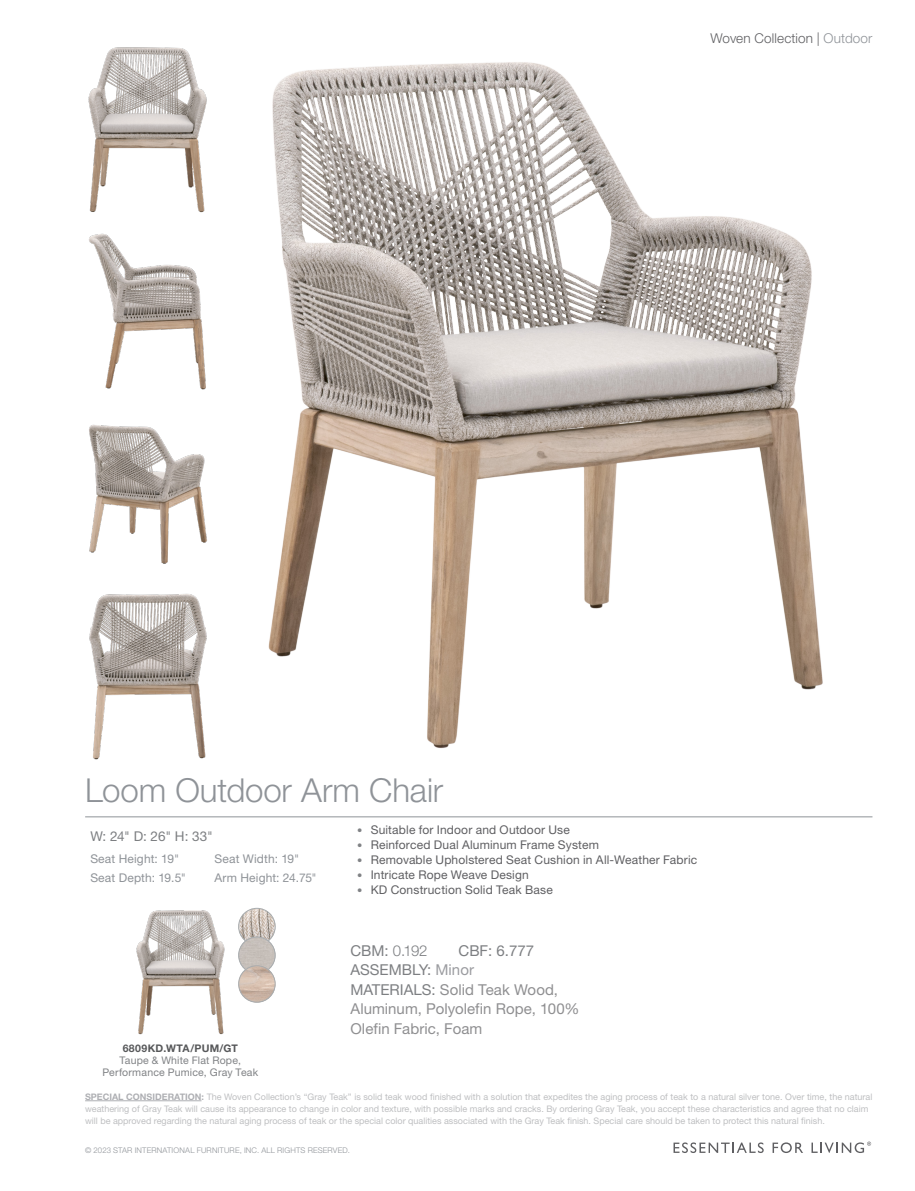
<style>
.page{position:relative;width:915px;height:1191px;background:#fff}
.page>*{position:absolute;margin:0;border:0;box-sizing:border-box;transform-origin:0 0}
.t1{font:300 33px "Helvetica Neue";letter-spacing:-.005em;color:#8f9398}
.t2{font:15px/19.5px "Helvetica Neue";letter-spacing:.005em;color:#8f8f91}
.t3{font:15px "Helvetica Neue";color:#7d7f82}
.t4{font:300 15px "Helvetica Neue";color:#7d7f82}
.t5{font:300 13.5px "Helvetica Neue";letter-spacing:.01em;color:#5f5f62}
.t6{font:13.5px "Helvetica Neue";color:#7d7f82}
.t7{font:12px "Helvetica Neue";letter-spacing:.015em;color:#5f5f62}
.t8{font:12px "Helvetica Neue";letter-spacing:.015em;color:#8f9398}
.t9{font:10.5px/12px "Helvetica Neue";letter-spacing:.02em;color:#808285;text-align:center}
.t10{font:700 10.5px "Helvetica Neue";letter-spacing:.03em;color:#57585a}
.t11{font:9px/12px "Helvetica Neue";color:#bebfc1}
.t12{font:300 7.8px "Helvetica Neue";letter-spacing:.02em;color:#8f9398}
.s1{color:#8f9398}
.s2{font-size:10.5px;color:#808285}
.s3{font-weight:400}
.s4{color:#9b9ca0}
.s5{color:#7d7f82}
.s6{font-weight:700;color:#aeafb3}
</style>
<div class="page">
<svg style="left:673px;top:1142px;width:90px;height:11px"></svg>
<svg style="left:772px;top:1142px;width:30px;height:11px"></svg>
<svg style="left:811px;top:1141px;width:59px;height:12px"></svg>
<hr style="left:85px;top:816px;width:787px;height:1px;background:#8f9398">
<hr style="left:85px;top:1100px;width:116px;height:1px;background:#aeafb3">
<img style="left:268px;top:62px;width:555px;height:686px">
<img style="left:89px;top:233px;width:117px;height:157px">
<img style="left:89px;top:593px;width:118px;height:167px">
<img style="left:89px;top:424px;width:118px;height:140px">
<img style="left:88px;top:47px;width:119px;height:166px">
<img style="left:136px;top:910px;width:89px;height:125px">
<img style="left:238px;top:908px;width:37px;height:37px;border-radius:19px">
<div style="left:238px;top:908px;width:37px;height:37px;border:1px solid #a8adb0;border-radius:50%"></div>
<img style="left:238px;top:936px;width:37px;height:38px;border-radius:19px">
<div style="left:238px;top:936px;width:37px;height:38px;border:1px solid #a8adb0;border-radius:50%"></div>
<img style="left:238px;top:965px;width:37px;height:37px;border-radius:19px">
<div style="left:238px;top:965px;width:37px;height:37px;border:1px solid #a8adb0;border-radius:50%"></div>
<h3 class="t5" style="left:710px;top:29px;width:163px">Woven Collection | <span class="s1">Outdoor</span></h3>
<p class="t1" style="left:85px;top:769px;width:359px">Loom Outdoor Arm Chair</p>
<p class="t6" style="left:90px;top:828px;width:124px">W: 24" D: 26" H: 33"</p>
<p class="t8" style="left:90px;top:851px;width:90px">Seat Height: 19"</p>
<p class="t8" style="left:214px;top:851px;width:86px">Seat Width: 19"</p>
<p class="t8" style="left:90px;top:870px;width:97px">Seat Depth: 19.5"</p>
<p class="t8" style="left:214px;top:870px;width:104px">Arm Height: 24.75"</p>
<p class="t10" style="left:123px;top:1041px;width:117px">6809KD.WTA/PUM/GT</p>
<p class="t9" style="left:102px;top:1054px;width:157px">Taupe &amp; White Flat Rope,<br>Performance Pumice, Gray Teak</p>
<p class="t7" style="left:357px;top:822px;width:214px"><span class="s2">•</span> Suitable for Indoor and Outdoor Use</p>
<p class="t7" style="left:357px;top:837px;width:243px"><span class="s2">•</span> Reinforced Dual Aluminum Frame System</p>
<p class="t7" style="left:357px;top:852px;width:341px"><span class="s2">•</span> Removable Upholstered Seat Cushion in All-Weather Fabric</p>
<p class="t7" style="left:357px;top:867px;width:173px"><span class="s2">•</span> Intricate Rope Weave Design</p>
<p class="t7" style="left:357px;top:882px;width:197px"><span class="s2">•</span> KD Construction Solid Teak Base</p>
<p class="t4" style="left:350px;top:941px;width:79px"><span class="s3">CBM:</span> 0.192</p>
<p class="t3" style="left:458px;top:941px;width:77px">CBF: 6.777</p>
<p class="t3" style="left:350px;top:961px;width:125px">ASSEMBLY: <span class="s4">Minor</span></p>
<p class="t2" style="left:350px;top:979px;width:230px"><span class="s5">MATERIALS:</span> Solid Teak Wood,<br>Aluminum, Polyolefin Rope, 100%<br>Olefin Fabric, Foam</p>
<p class="t11" style="left:85px;top:1090px;width:788px"><span class="s6">SPECIAL CONSIDERATION:</span> The Woven Collection’s “Gray Teak” is solid teak wood finished with a solution that expedites the aging process of teak to a natural silver tone. Over time, the natural weathering of Gray Teak will cause its appearance to change in color and texture, with possible marks and cracks. By ordering Gray Teak, you accept these characteristics and agree that no claim will be approved regarding the natural aging process of teak or the special color qualities associated with the Gray Teak finish. Special care should be taken to protect this natural finish.</p>
<p class="t12" style="left:85px;top:1145px;width:266px">© 2023 STAR INTERNATIONAL FURNITURE, INC. ALL RIGHTS RESERVED.</p>
</div>
